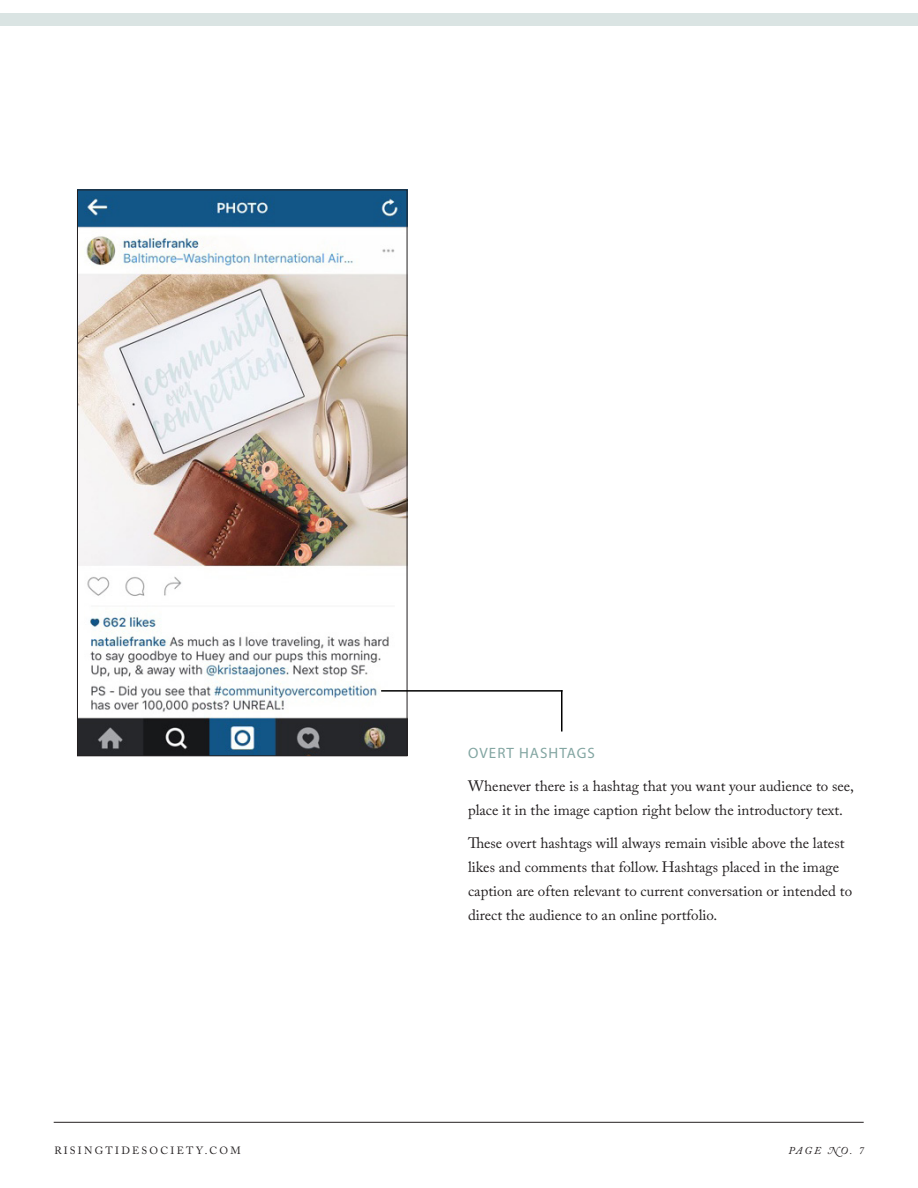
<style>
.page{position:relative;width:918px;height:1188px;background:#fff}
.page>*{position:absolute;margin:0;border:0;box-sizing:border-box;transform-origin:0 0}
.t1{font:15px/24px "Adobe Caslon Pro";color:#231f20}
.t2{font:15px "Myriad Pro";letter-spacing:.07em;color:#83a6a2}
.t3{font:10.5px "Adobe Caslon Pro";letter-spacing:.215em;color:#231f20}
.t4{font:italic 10.5px "Adobe Caslon Pro";letter-spacing:.205em;color:#231f20}
</style>
<div class="page">
<div style="left:0;top:13px;width:918px;height:13px;background:#dae4e3"></div>
<hr style="left:54px;top:1122px;width:810px;height:1px;background:#231f20">
<img style="left:79px;top:192px;width:326px;height:562px">
<hr style="left:381px;top:690px;width:182px;height:2px;background:#000">
<hr style="left:561px;top:690px;width:1px;height:42px;background:#000">
<p class="t2" style="left:468px;top:744px;width:128px">OVERT HASHTAGS</p>
<p class="t1" style="left:468px;top:774px;width:388px">Whenever there is a hashtag that you want your audience to see, place it in the image caption right below the introductory text.</p>
<p class="t1" style="left:468px;top:831px;width:386px">These overt hashtags will always remain visible above the latest likes and comments that follow. Hashtags placed in the image caption are often relevant to current conversation or intended to direct the audience to an online portfolio.</p>
<p class="t3" style="left:54px;top:1144px;width:188px">RISINGTIDESOCIETY.COM</p>
<p class="t4" style="left:788px;top:1144px;width:77px">PAGE NO. 7</p>
</div>
